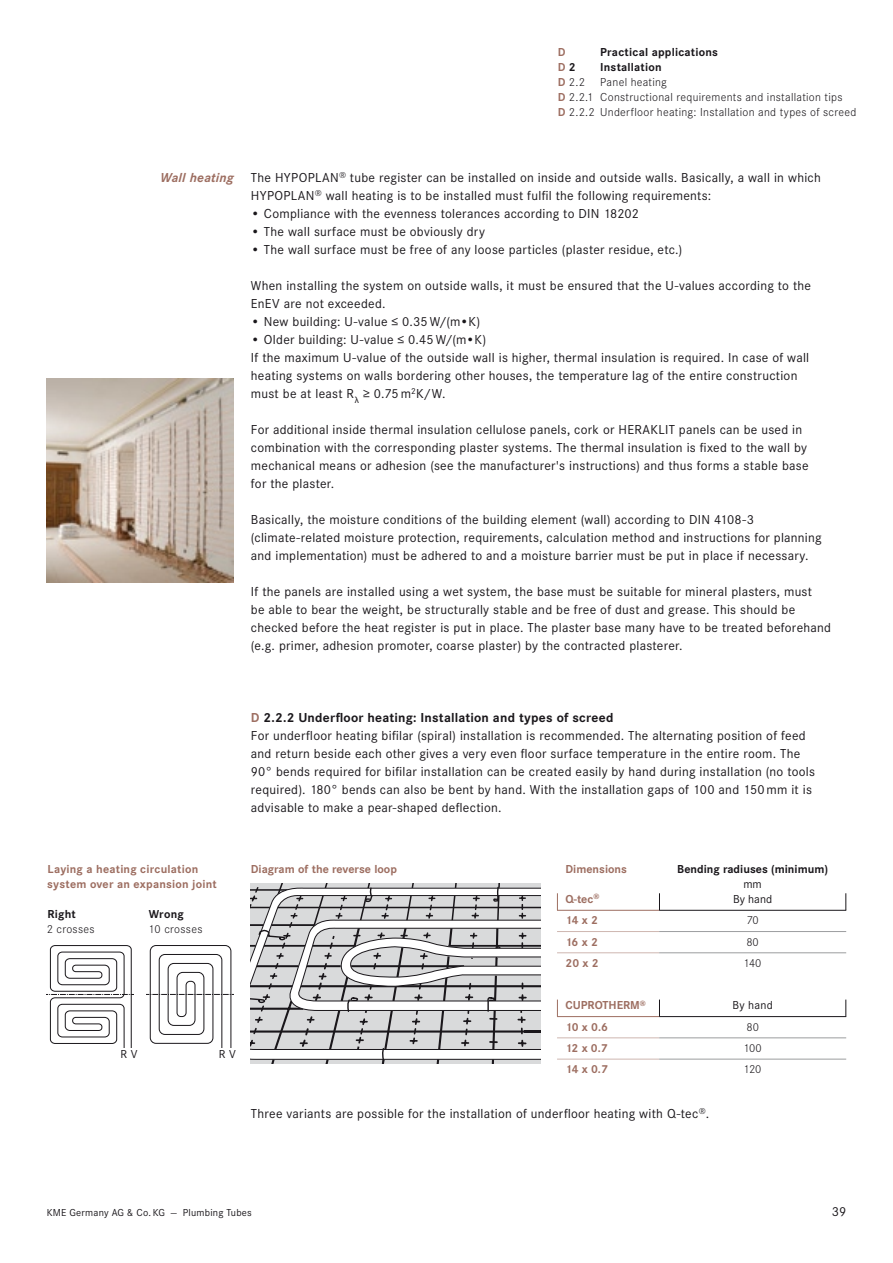
<style>
.page{position:relative;width:893px;height:1263px;background:#fff}
.page>*{position:absolute;margin:0;border:0;box-sizing:border-box;transform-origin:0 0}
.t1{font:13.5px/18px "Corporate STOT";letter-spacing:.02em;color:#1a171b}
.t2{font:italic 700 13.5px "Corporate STOT";letter-spacing:.015em;color:#9d6e61}
.t3{font:300 12px/15px "Corporate STOT";letter-spacing:.025em;color:#1a171b}
.t4{font:700 12px/15px "Corporate STOT";color:#9d6e61}
.t5{font:700 12px "Corporate STOT";letter-spacing:.015em;color:#1a171b}
.t6{font:12px/15px "Corporate STOT";color:#1a171b;text-align:center}
.t7{font:10.5px "Corporate STOT";letter-spacing:.02em;color:#1a171b}
.s1{color:#1a171b}
.s2{font-weight:700;color:#9d6e61}
.s3{font-weight:700}
</style>
<div class="page">
<img style="left:47px;top:378px;width:187px;height:205px">
<svg style="left:251px;top:883px;width:289px;height:181px"></svg>
<svg style="left:148px;top:946px;width:86px;height:101px"></svg>
<hr style="left:147px;top:945px;width:87px;height:1px;background:#1a171b">
<hr style="left:238px;top:945px;width:1px;height:102px;background:#1a171b">
<hr style="left:147px;top:1049px;width:87px;height:1px;background:#1a171b">
<hr style="left:147px;top:945px;width:1px;height:102px;background:#1a171b">
<svg style="left:48px;top:945px;width:86px;height:102px"></svg>
<hr style="left:47px;top:944px;width:87px;height:1px;background:#1a171b">
<hr style="left:137px;top:944px;width:1px;height:103px;background:#1a171b">
<hr style="left:47px;top:1049px;width:87px;height:1px;background:#1a171b">
<hr style="left:47px;top:944px;width:1px;height:103px;background:#1a171b">
<hr style="left:659px;top:910px;width:187px;height:1px;background:#1a171b">
<hr style="left:659px;top:1016px;width:187px;height:1px;background:#1a171b">
<hr style="left:659px;top:931px;width:187px;height:1px;background:#9c9d9f">
<hr style="left:659px;top:1037px;width:187px;height:1px;background:#9c9d9f">
<hr style="left:557px;top:910px;width:102px;height:1px;background:#9d6e61">
<hr style="left:557px;top:1016px;width:102px;height:1px;background:#9d6e61">
<hr style="left:557px;top:931px;width:102px;height:1px;background:#ceb6b0">
<hr style="left:557px;top:1037px;width:102px;height:1px;background:#ceb6b0">
<hr style="left:557px;top:952px;width:102px;height:1px;background:#ceb6b0">
<hr style="left:557px;top:1059px;width:102px;height:1px;background:#ceb6b0">
<hr style="left:659px;top:952px;width:187px;height:1px;background:#9c9d9f">
<hr style="left:659px;top:1059px;width:187px;height:1px;background:#9c9d9f">
<svg style="left:659px;top:893px;width:1px;height:17px"></svg>
<svg style="left:557px;top:893px;width:1px;height:17px"></svg>
<svg style="left:845px;top:893px;width:1px;height:17px"></svg>
<svg style="left:659px;top:999px;width:1px;height:17px"></svg>
<svg style="left:557px;top:999px;width:1px;height:17px"></svg>
<svg style="left:845px;top:999px;width:1px;height:17px"></svg>
<p class="t4" style="left:558px;top:45px;width:9px">D</p>
<p class="t5" style="left:600px;top:45px;width:119px">Practical applications</p>
<p class="t4" style="left:558px;top:60px;width:20px">D <span class="s1">2</span></p>
<p class="t5" style="left:600px;top:60px;width:63px">Installation</p>
<p class="t3" style="left:558px;top:74px;width:29px"><span class="s2">D</span> 2.2</p>
<p class="t3" style="left:558px;top:74px;width:300px;text-indent:43px">Panel heating<br><span class="s2">D</span> 2.2.1 Constructional requirements and installation tips<br><span class="s2">D</span> 2.2.2 Underfloor heating: Installation and types of screed</p>
<p class="t2" style="left:160px;top:170px;width:75px">Wall heating</p>
<p class="t1" style="left:251px;top:169px;width:571px">The HYPOPLAN<sup>®</sup> tube register can be installed on inside and outside walls. Basically, a wall in which<br>HYPOPLAN<sup>®</sup> wall heating is to be installed must fulfil the following requirements:</p>
<p class="t1" style="left:251px;top:205px;width:390px">• Compliance with the evenness tolerances according to DIN 18202</p>
<p class="t1" style="left:251px;top:223px;width:236px">• The wall surface must be obviously dry</p>
<p class="t1" style="left:251px;top:241px;width:433px">• The wall surface must be free of any loose particles (plaster residue, etc.)</p>
<p class="t1" style="left:251px;top:277px;width:562px">When installing the system on outside walls, it must be ensured that the U-values according to the<br>EnEV are not exceeded.</p>
<p class="t1" style="left:251px;top:313px;width:231px">• New building: U-value ≤ 0.35W/(m•K)</p>
<p class="t1" style="left:251px;top:331px;width:560px">• Older building: U-value ≤ 0.45W/(m•K)<br>If the maximum U-value of the outside wall is higher, thermal insulation is required. In case of wall heating systems on walls bordering other houses, the temperature lag of the entire construction must be at least R<sub>λ</sub> ≥ 0.75m<sup>2</sup>K/W.</p>
<p class="t1" style="left:251px;top:421px;width:559px">For additional inside thermal insulation cellulose panels, cork or HERAKLIT panels can be used in combination with the corresponding plaster systems. The thermal insulation is fixed to the wall by mechanical means or adhesion (see the manufacturer's instructions) and thus forms a stable base for the plaster.</p>
<p class="t1" style="left:251px;top:511px;width:572px">Basically, the moisture conditions of the building element (wall) according to DIN 4108-3 (climate-related moisture protection, requirements, calculation method and instructions for planning and implementation) must be adhered to and a moisture barrier must be put in place if necessary.</p>
<p class="t1" style="left:251px;top:583px;width:582px">If the panels are installed using a wet system, the base must be suitable for mineral plasters, must<br>be able to bear the weight, be structurally stable and be free of dust and grease. This should be checked before the heat register is put in place. The plaster base many have to be treated beforehand (e.g. primer, adhesion promoter, coarse plaster) by the contracted plasterer.</p>
<p class="t1" style="left:251px;top:709px;width:566px"><span class="s2">D</span> <span class="s3">2.2.2 Underfloor heating: Installation and types of screed<br></span>For underfloor heating bifilar (spiral) installation is recommended. The alternating position of feed and return beside each other gives a very even floor surface temperature in the entire room. The 90° bends required for bifilar installation can be created easily by hand during installation (no tools required). 180° bends can also be bent by hand. With the installation gaps of 100 and 150mm it is advisable to make a pear-shaped deflection.</p>
<p class="t4" style="left:47px;top:862px;width:171px">Laying a heating circulation system over an expansion joint</p>
<p class="t5" style="left:48px;top:907px;width:30px">Right</p>
<p class="t5" style="left:149px;top:907px;width:37px">Wrong</p>
<p class="t3" style="left:47px;top:921px;width:49px">2 crosses</p>
<p class="t3" style="left:149px;top:921px;width:55px">10 crosses</p>
<p class="t6" style="left:121px;top:1047px;width:18px">R V</p>
<p class="t6" style="left:219px;top:1047px;width:18px">R V</p>
<p class="t4" style="left:251px;top:862px;width:148px">Diagram of the reverse loop</p>
<p class="t4" style="left:566px;top:862px;width:63px">Dimensions</p>
<p class="t4" style="left:566px;top:892px;width:35px">Q-tec<sup>®</sup></p>
<p class="t5" style="left:677px;top:862px;width:152px">Bending radiuses (minimum)</p>
<p class="t6" style="left:733px;top:877px;width:41px">mm<br>By hand</p>
<p class="t4" style="left:566px;top:913px;width:34px">14 x 2</p>
<p class="t3" style="left:746px;top:913px;width:14px">70</p>
<p class="t4" style="left:566px;top:934px;width:34px">16 x 2</p>
<p class="t3" style="left:746px;top:934px;width:14px">80</p>
<p class="t4" style="left:566px;top:956px;width:35px">20 x 2</p>
<p class="t3" style="left:744px;top:955px;width:19px">140</p>
<p class="t4" style="left:566px;top:998px;width:82px">CUPROTHERM<sup>®</sup></p>
<p class="t6" style="left:732px;top:998px;width:42px">By hand</p>
<p class="t4" style="left:566px;top:1019px;width:44px">10 x 0.6</p>
<p class="t3" style="left:746px;top:1019px;width:14px">80</p>
<p class="t4" style="left:566px;top:1041px;width:44px">12 x 0.7</p>
<p class="t3" style="left:744px;top:1040px;width:19px">100</p>
<p class="t4" style="left:566px;top:1062px;width:44px">14 x 0.7</p>
<p class="t3" style="left:744px;top:1062px;width:19px">120</p>
<p class="t1" style="left:251px;top:1105px;width:460px">Three variants are possible for the installation of underfloor heating with Q-tec<sup>®</sup>.</p>
<p class="t7" style="left:47px;top:1207px;width:207px">KME Germany AG &amp; Co. KG — Plumbing Tubes</p>
<p class="t1" style="left:832px;top:1203px;width:16px">39</p>
</div>
